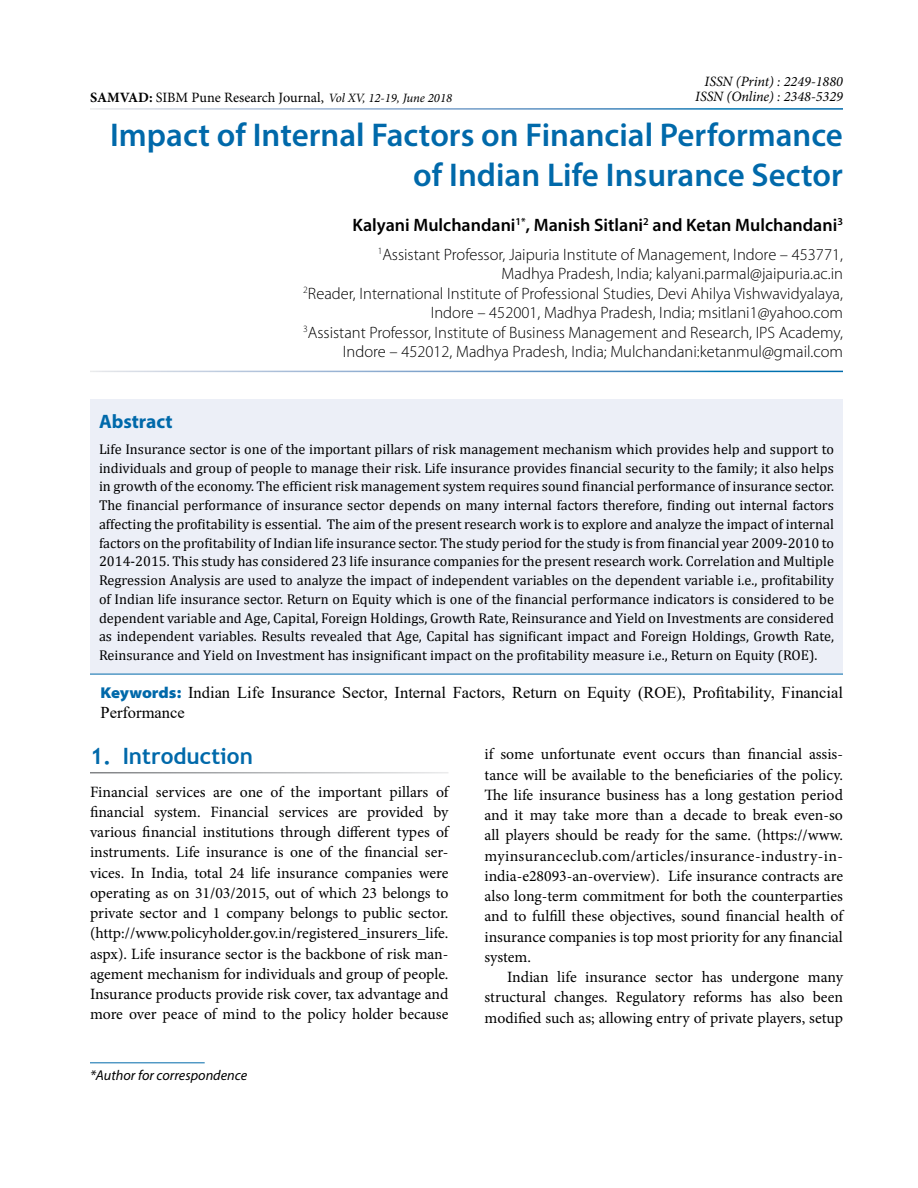
<style>
.page{position:relative;width:918px;height:1188px;background:#fff}
.page>*{position:absolute;margin:0;border:0;box-sizing:border-box;transform-origin:0 0}
.AT{font:600 33px/40.5px "Myriad Pro";color:#0069aa;text-align:right}
.t1{font:700 22.5px "Trebuchet MS";color:#0069aa}
.Abs_Head{font:700 19.5px "Myriad Pro";color:#0069aa}
.Author{font:600 18px "Myriad Pro";color:#000}
.Affiliation{font:300 16.5px/19.5px "Myriad Pro";color:#000;text-align:right}
.Affiliation_Last{font:300 16.5px/19.5px "Myriad Pro";color:#000;text-align:right}
.Keyword{font:16.5px/19.8px "Times New Roman";color:#000}
.Text{font:15.75px/20.2px "Minion Pro";letter-spacing:-.005em;color:#000;text-align:justify}
.Text_Ind{font:15.75px/20.2px "Minion Pro";color:#000;text-align:justify}
.Abs_Text1{font:14.25px/18.8px "Cambria";color:#000;text-align:justify}
.t2{font:14.25px "Minion Pro";color:#000}
.t3{font:italic 14.25px "Minion Pro";color:#000}
.Footnote1{font:italic 14.25px "Myriad Pro";color:#000}
.s1{font-weight:700}
.s2{font-style:italic;font-size:12.75px}
.s3{font-family:"Myriad Pro";font-weight:900;font-stretch:semi-expanded;font-size:15.75px;color:#0069aa}
</style>
<div class="page">
<hr style="left:90px;top:1062px;width:115px;height:1px;background:#0069aa">
<div style="left:90px;top:400px;width:753px;height:274px;background:#eceff7"></div>
<hr style="left:90px;top:674px;width:753px;height:1px;background:#0069aa">
<p class="t3" style="left:705px;top:72px;width:140px">ISSN (Print) : 2249-1880</p>
<p class="t3" style="left:695px;top:87px;width:149px">ISSN (Online) : 2348-5329</p>
<p class="AT" style="left:110px;top:113px;width:734px">Impact of Internal Factors on Financial Performance of Indian Life Insurance Sector</p>
<p class="Author" style="left:352px;top:214px;width:492px">Kalyani Mulchandani<sup>1*</sup>, Manish Sitlani<sup>2</sup> and Ketan Mulchandani<sup>3</sup></p>
<p class="Affiliation" style="left:378px;top:245px;width:467px"><sup>1</sup>Assistant Professor, Jaipuria Institute of Management, Indore – 453771,<br>Madhya Pradesh, India; kalyani.parmal@jaipuria.ac.in</p>
<p class="Affiliation" style="left:303px;top:284px;width:541px"><sup>2</sup>Reader, International Institute of Professional Studies, Devi Ahilya Vishwavidyalaya,<br>Indore – 452001, Madhya Pradesh, India; msitlani1@yahoo.com</p>
<p class="Affiliation_Last" style="left:303px;top:323px;width:541px"><sup>3</sup>Assistant Professor, Institute of Business Management and Research, IPS Academy,<br>Indore – 452012, Madhya Pradesh, India; Mulchandani:ketanmul@gmail.com</p>
<p class="t2" style="left:90px;top:88px;width:364px"><span class="s1">SAMVAD:</span> SIBM Pune Research Journal, <span class="s2">Vol XV, 12-19, June 2018</span></p>
<p class="Abs_Head" style="left:99px;top:408px;width:75px">Abstract</p>
<p class="Abs_Text1" style="left:99px;top:440px;width:737px">Life Insurance sector is one of the important pillars of risk management mechanism which provides help and support to individuals and group of people to manage their risk. Life insurance provides financial security to the family; it also helps in growth of the economy. The efficient risk management system requires sound financial performance of insurance sector.<br>The financial performance of insurance sector depends on many internal factors therefore, finding out internal factors affecting the profitability is essential. The aim of the present research work is to explore and analyze the impact of internal factors on the profitability of Indian life insurance sector. The study period for the study is from financial year 2009-2010 to 2014-2015. This study has considered 23 life insurance companies for the present research work. Correlation and Multiple Regression Analysis are used to analyze the impact of independent variables on the dependent variable i.e., profitability of Indian life insurance sector. Return on Equity which is one of the financial performance indicators is considered to be dependent variable and Age, Capital, Foreign Holdings, Growth Rate, Reinsurance and Yield on Investments are considered as independent variables. Results revealed that Age, Capital has significant impact and Foreign Holdings, Growth Rate, Reinsurance and Yield on Investment has insignificant impact on the profitability measure i.e., Return on Equity (ROE).</p>
<p class="Keyword" style="left:100px;top:682px;width:744px"><span class="s3">Keywords:</span> Indian Life Insurance Sector, Internal Factors, Return on Equity (ROE), Profitability, Financial<br>Performance</p>
<h1 class="t1" style="left:90px;top:742px;width:164px">1. Introduction</h1>
<p class="Text" style="left:90px;top:782px;width:360px">Financial services are one of the important pillars of financial system. Financial services are provided by various financial institutions through different types of instruments. Life insurance is one of the financial ser&shy;vices. In India, total 24 life insurance companies were operating as on 31/03/2015, out of which 23 belongs to private sector and 1 company belongs to public sector. (http://www.policyholder.gov.in/registered_insurers_life. aspx). Life insurance sector is the backbone of risk man&shy;agement mechanism for individuals and group of people.<br>Insurance products provide risk cover, tax advantage and more over peace of mind to the policy holder because</p>
<p class="Footnote1" style="left:90px;top:1066px;width:159px">*Author for correspondence</p>
<p class="Text" style="left:484px;top:744px;width:360px">if some unfortunate event occurs than financial assis&shy;tance will be available to the beneficiaries of the policy.<br>The life insurance business has a long gestation period and it may take more than a decade to break even-so all players should be ready for the same. (https://www. myinsuranceclub.com/articles/insurance-industry-in&shy;india-e28093-an-overview). Life insurance contracts are also long-term commitment for both the counterparties and to fulfill these objectives, sound financial health of insurance companies is top most priority for any financial system.</p>
<p class="Text_Ind" style="left:484px;top:967px;width:360px;text-indent:23px">Indian life insurance sector has undergone many structural changes. Regulatory reforms has also been modified such as; allowing entry of private players, setup</p>
</div>
